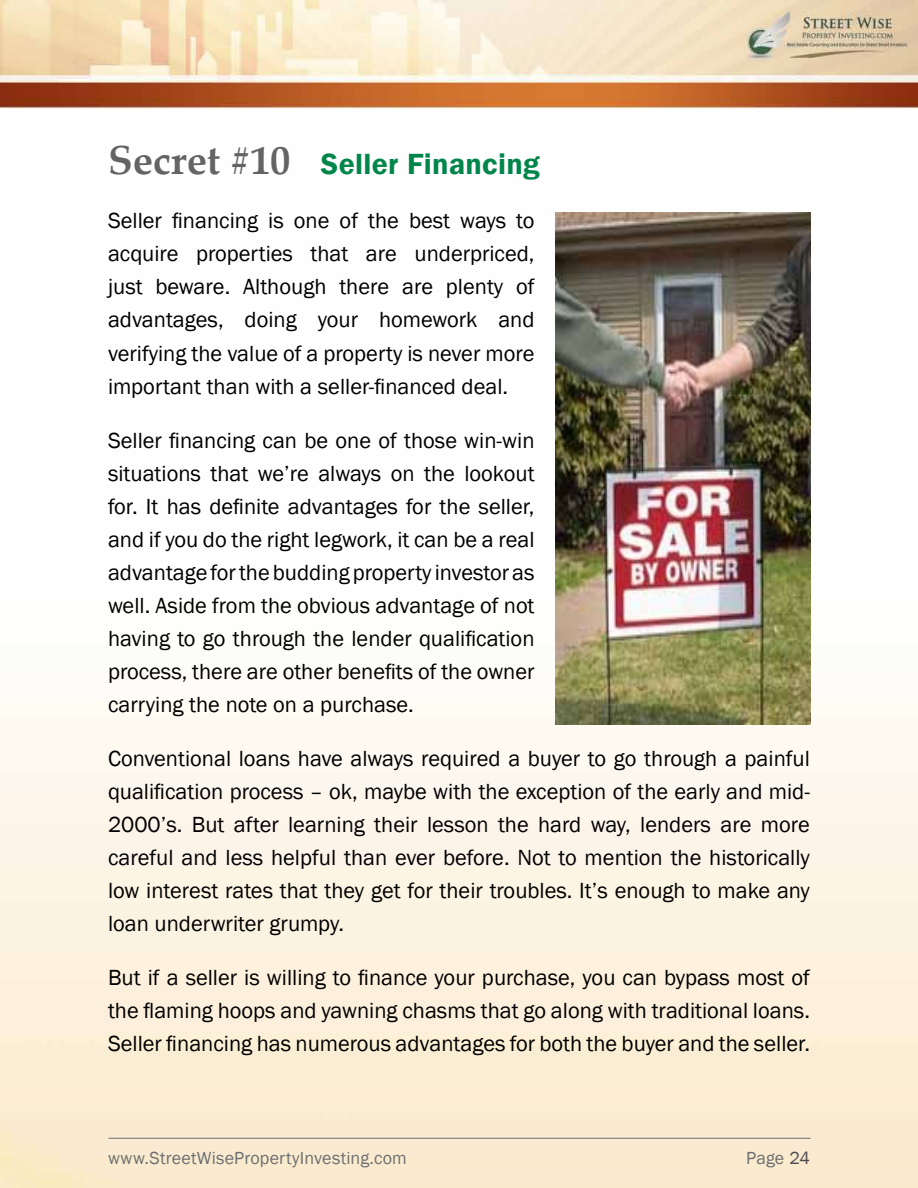
<style>
.page{position:relative;width:918px;height:1188px;background:#fff}
.page>*{position:absolute;margin:0;border:0;box-sizing:border-box;transform-origin:0 0}
.t1{font:600 30px "Franklin Gothic";letter-spacing:.01em;color:#00854a}
.t2{font:22.5px/33px "Franklin Gothic";color:#000;text-align:justify}
.t3{font:18px "Franklin Gothic";letter-spacing:.01em;color:#6d6e71}
.s1{font-family:"Palatino Linotype";font-weight:700;font-size:40.5px;color:#636466}
.s2{color:#4d4d4f}
</style>
<div class="page">
<img style="left:0;top:0;width:918px;height:1188px">
<hr style="left:109px;top:1138px;width:702px;height:1px;background:#6d6e71">
<img style="left:556px;top:213px;width:255px;height:511px">
<h1 class="t1" style="left:108px;top:146px;width:433px"><span class="s1">Secret #10</span> Seller Financing</h1>
<p class="t2" style="left:108px;top:205px;width:428px">Seller financing is one of the best ways to acquire properties that are underpriced, just beware. Although there are plenty of advantages, doing your homework and verifying the value of a property is never more important than with a seller-financed deal.</p>
<p class="t2" style="left:108px;top:424px;width:428px">Seller financing can be one of those win-win situations that we’re always on the lookout for. It has definite advantages for the seller, and if you do the right legwork, it can be a real advantage for the budding property investor as well. Aside from the obvious advantage of not having to go through the lender qualification process, there are other benefits of the owner carrying the note on a purchase.</p>
<p class="t2" style="left:108px;top:743px;width:704px">Conventional loans have always required a buyer to go through a painful qualification process – ok, maybe with the exception of the early and mid-2000’s. But after learning their lesson the hard way, lenders are more careful and less helpful than ever before. Not to mention the historically low interest rates that they get for their troubles. It’s enough to make any loan underwriter grumpy.</p>
<p class="t2" style="left:108px;top:962px;width:704px">But if a seller is willing to finance your purchase, you can bypass most of the flaming hoops and yawning chasms that go along with traditional loans.<br>Seller financing has numerous advantages for both the buyer and the seller.</p>
<p class="t3" style="left:108px;top:1146px;width:300px">www.StreetWisePropertyInvesting.com</p>
<p class="t3" style="left:746px;top:1146px;width:65px">Page <span class="s2">24</span></p>
</div>
